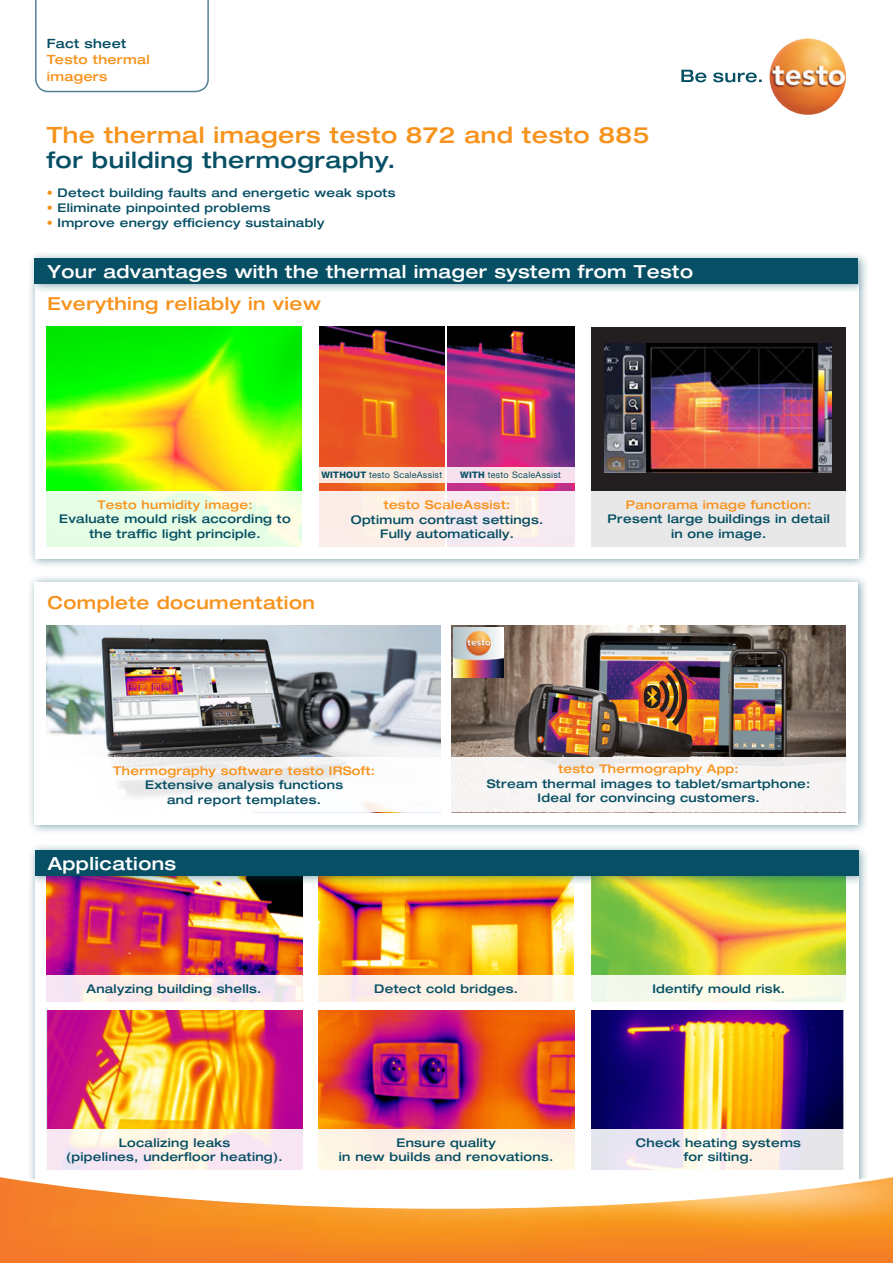
<style>
.page{position:relative;width:893px;height:1263px;background:#fff}
.page>*{position:absolute;margin:0;border:0;box-sizing:border-box;transform-origin:0 0}
.t1{font:500 expanded 22.5px "Helvetica Neue LTW1 G";letter-spacing:.025em;color:#f7931d}
.t2{font:500 expanded 22.5px "Helvetica Neue LTW1 G";letter-spacing:.025em;color:#074f64}
.t3{font:500 expanded 18px "Helvetica Neue LTW1 G";letter-spacing:.025em;color:#fff}
.t4{font:500 expanded 18px "Helvetica Neue LTW1 G";letter-spacing:.025em;color:#f7931d}
.t5{font:500 expanded 12.75px/16.5px "Helvetica Neue LTW1 G";letter-spacing:.025em;color:#f7931d}
.t6{font:500 expanded 12.75px "Helvetica Neue LTW1 G";letter-spacing:.025em;color:#074f64}
.t7{font:500 expanded 12px/14.4px "Helvetica Neue LTW1 G";letter-spacing:.025em;color:#074f64;text-align:center}
.t8{font:500 expanded 12px "Helvetica Neue LTW1 G";letter-spacing:.025em;color:#f7931d}
.t9{font:9px "Helvetica Neue LTW1 G";letter-spacing:.025em;color:#074f64}
.s1{color:#f7931d}
.s2{font-weight:800}
</style>
<div class="page">
<div style="left:27px;top:275px;width:842px;height:294px;background:#074f64;opacity:.5"></div>
<div style="left:35px;top:283px;width:823px;height:275px;background:#fff"></div>
<div style="left:27px;top:574px;width:842px;height:261px;background:#074f64;opacity:.5"></div>
<div style="left:35px;top:582px;width:823px;height:242px;background:#fff"></div>
<svg style="left:681px;top:70px;width:81px;height:12px"></svg>
<img style="left:769px;top:38px;width:77px;height:77px;border-radius:38px">
<svg style="left:35px;top:0;width:174px;height:92px"></svg>
<div style="left:591px;top:327px;width:255px;height:219px;background:#231f20"></div>
<img style="left:605px;top:344px;width:226px;height:128px">
<div style="left:588px;top:491px;width:258px;height:57px;background:#e8e8e8"></div>
<img style="left:47px;top:327px;width:255px;height:164px">
<svg style="left:46px;top:491px;width:256px;height:56px;background:#eafde5"></svg>
<img style="left:452px;top:625px;width:394px;height:132px">
<img style="left:47px;top:625px;width:394px;height:132px">
<img style="left:453px;top:627px;width:50px;height:50px">
<svg style="left:112px;top:757px;width:284px;height:55px"></svg>
<div style="left:451px;top:757px;width:395px;height:55px;background:#f7f6f5"></div>
<img style="left:447px;top:327px;width:127px;height:164px">
<img style="left:319px;top:327px;width:126px;height:164px">
<div style="left:319px;top:491px;width:258px;height:57px;background:#fcece8"></div>
<svg style="left:319px;top:467px;width:256px;height:15px;background:#fae6e3"></svg>
<img style="left:47px;top:887px;width:255px;height:88px">
<img style="left:591px;top:887px;width:255px;height:88px">
<img style="left:591px;top:1010px;width:253px;height:119px">
<img style="left:318px;top:1010px;width:256px;height:119px">
<img style="left:319px;top:887px;width:255px;height:88px">
<svg style="left:46px;top:975px;width:256px;height:26px;background:#f8ebed"></svg>
<div style="left:585px;top:975px;width:266px;height:26px;background:#f9faea"></div>
<svg style="left:591px;top:1129px;width:253px;height:41px;background:#f0eced"></svg>
<div style="left:319px;top:975px;width:255px;height:26px;background:#fef2e5"></div>
<div style="left:314px;top:1129px;width:265px;height:43px;background:#fef5e5"></div>
<svg style="left:30px;top:1170px;width:836px;height:7px"></svg>
<svg style="left:0;top:1177px;width:893px;height:86px"></svg>
<img style="left:48px;top:1010px;width:254px;height:119px">
<svg style="left:42px;top:1129px;width:260px;height:43px;background:#faedee"></svg>
<img style="left:644px;top:667px;width:43px;height:59px">
<div style="left:28px;top:843px;width:841px;height:44px;background:#074f64;opacity:.5"></div>
<div style="left:35px;top:851px;width:823px;height:25px;background:#074f64"></div>
<div style="left:27px;top:250px;width:842px;height:44px;background:#074f64;opacity:.5"></div>
<div style="left:35px;top:258px;width:823px;height:26px;background:#074f64"></div>
<svg style="left:266px;top:680px;width:2px;height:13px"></svg>
<p class="t6" style="left:47px;top:35px;width:81px">Fact sheet</p>
<p class="t5" style="left:47px;top:51px;width:104px">Testo thermal imagers</p>
<h1 class="t1" style="left:47px;top:120px;width:604px">The thermal imagers testo 872 and testo 885</h1>
<h1 class="t2" style="left:47px;top:146px;width:350px">for building thermography.</h1>
<p class="t7" style="left:47px;top:185px;width:350px"><span class="s1">•</span> Detect building faults and energetic weak spots</p>
<p class="t7" style="left:47px;top:200px;width:225px"><span class="s1">•</span> Eliminate pinpointed problems</p>
<p class="t7" style="left:47px;top:215px;width:279px"><span class="s1">•</span> Improve energy efficiency sustainably</p>
<h2 class="t3" style="left:47px;top:260px;width:647px">Your advantages with the thermal imager system from Testo</h2>
<h2 class="t4" style="left:47px;top:292px;width:275px">Everything reliably in view</h2>
<p class="t8" style="left:97px;top:497px;width:157px">Testo humidity image:</p>
<p class="t7" style="left:59px;top:511px;width:233px">Evaluate mould risk according to the traffic light principle.</p>
<p class="t9" style="left:321px;top:469px;width:122px"><span class="s2">WITHOUT</span> testo ScaleAssist</p>
<p class="t9" style="left:460px;top:469px;width:102px"><span class="s2">WITH</span> testo ScaleAssist</p>
<p class="t8" style="left:384px;top:497px;width:128px">testo ScaleAssist:</p>
<p class="t7" style="left:351px;top:512px;width:194px">Optimum contrast settings.<br>Fully automatically.</p>
<h2 class="t4" style="left:47px;top:591px;width:269px">Complete documentation</h2>
<p class="t8" style="left:626px;top:497px;width:187px">Panorama image function:</p>
<p class="t7" style="left:608px;top:511px;width:224px">Present large buildings in detail in one image.</p>
<p class="t8" style="left:113px;top:763px;width:263px">Thermography software testo IRSoft:</p>
<p class="t7" style="left:145px;top:777px;width:200px">Extensive analysis functions and report templates.</p>
<h2 class="t3" style="left:48px;top:852px;width:130px">Applications</h2>
<p class="t8" style="left:558px;top:761px;width:182px">testo Thermography App:</p>
<p class="t7" style="left:487px;top:776px;width:325px">Stream thermal images to tablet/smartphone:<br>Ideal for convincing customers.</p>
<p class="t7" style="left:87px;top:981px;width:176px">Analyzing building shells.</p>
<p class="t7" style="left:66px;top:1135px;width:218px">Localizing leaks<br>(pipelines, underfloor heating).</p>
<p class="t7" style="left:374px;top:981px;width:145px">Detect cold bridges.</p>
<p class="t7" style="left:652px;top:981px;width:134px">Identify mould risk.</p>
<p class="t7" style="left:339px;top:1135px;width:216px">Ensure quality<br>in new builds and renovations.</p>
<p class="t7" style="left:636px;top:1135px;width:167px">Check heating systems for silting.</p>
</div>
